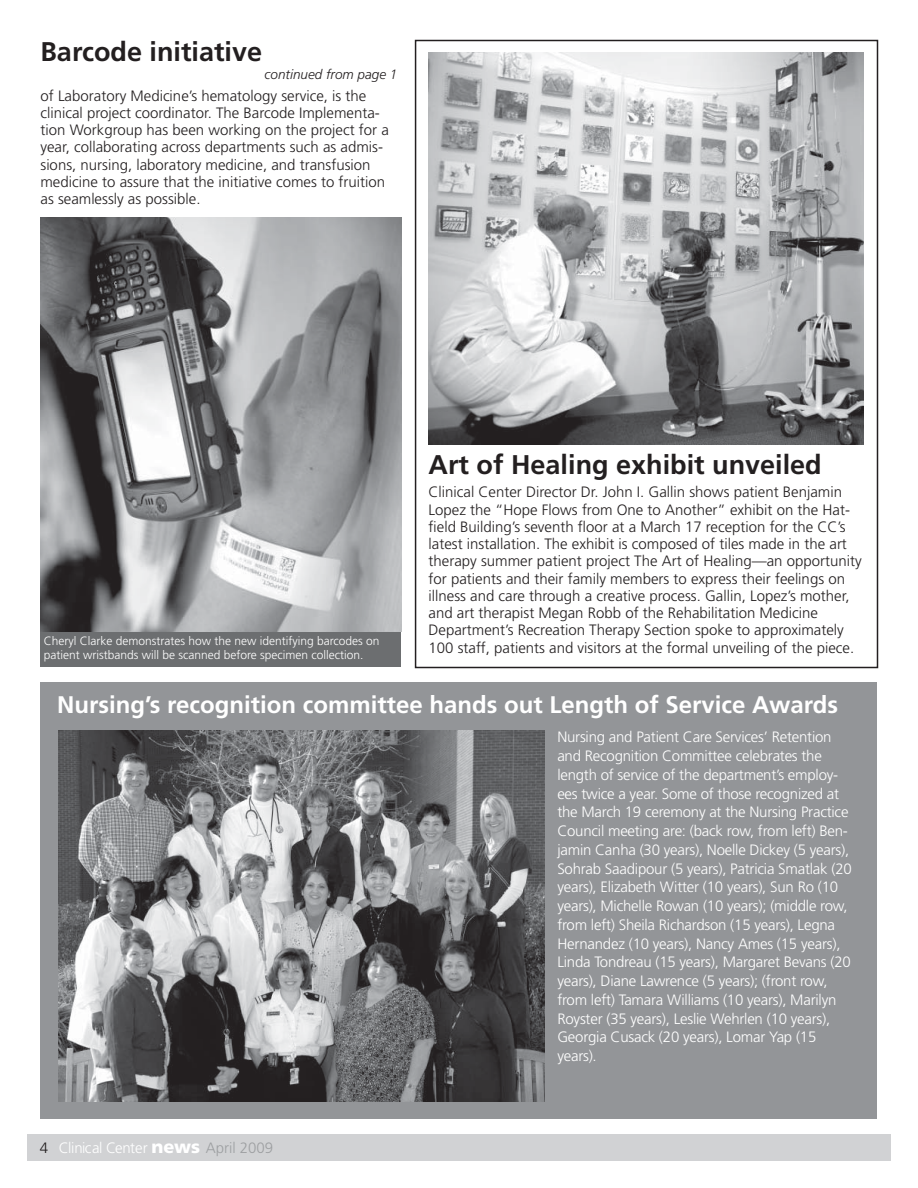
<style>
.page{position:relative;width:918px;height:1188px;background:#fff}
.page>*{position:absolute;margin:0;border:0;box-sizing:border-box;transform-origin:0 0}
.t1{font:700 27px "Frutiger LT Std";color:#231f20}
.t2{font:700 24px "Frutiger LT Std";color:#fff}
.t3{font:300 15px/17.2px "Frutiger LT Std";color:#231f20}
.t4{font:300 15px/18.8px "Frutiger LT Std";letter-spacing:-.015em;color:#fff}
.t5{font:italic 300 13.5px "Frutiger LT Std";color:#231f20}
.t6{font:300 12px/14.4px "Frutiger LT Std";color:#fff}
.s1{color:#231f20}
.s2{font-weight:900;font-size:18px}
.s3{color:#9d9fa1}
</style>
<div class="page">
<div style="left:27px;top:1134px;width:864px;height:27px;background:#d1d2d4"></div>
<div style="left:415px;top:40px;width:463px;height:628px;border:2px solid #231f20"></div>
<img style="left:428px;top:53px;width:436px;height:391px">
<div style="left:40px;top:630px;width:361px;height:37px;background:#6c6e70"></div>
<div style="left:40px;top:682px;width:838px;height:437px;background:#939598"></div>
<img style="left:58px;top:730px;width:486px;height:371px">
<img style="left:40px;top:217px;width:361px;height:414px">
<h1 class="t1" style="left:40px;top:40px;width:223px">Barcode initiative</h1>
<p class="t5" style="left:265px;top:68px;width:134px">continued from page 1</p>
<p class="t3" style="left:40px;top:87px;width:350px">of Laboratory Medicine’s hematology service, is the clinical project coordinator. The Barcode Implementa&shy;tion Workgroup has been working on the project for a year, collaborating across departments such as admis&shy;sions, nursing, laboratory medicine, and transfusion medicine to assure that the initiative comes to fruition as seamlessly as possible.</p>
<h1 class="t1" style="left:429px;top:453px;width:395px">Art of Healing exhibit unveiled</h1>
<p class="t3" style="left:429px;top:484px;width:435px">Clinical Center Director Dr. John I. Gallin shows patient Benjamin Lopez the “Hope Flows from One to Another” exhibit on the Hat&shy;field Building’s seventh floor at a March 17 reception for the CC’s latest installation. The exhibit is composed of tiles made in the art therapy summer patient project The Art of Healing—an opportunity for patients and their family members to express their feelings on illness and care through a creative process. Gallin, Lopez’s mother, and art therapist Megan Robb of the Rehabilitation Medicine Department’s Recreation Therapy Section spoke to approximately 100 staff, patients and visitors at the formal unveiling of the piece.</p>
<p class="t6" style="left:44px;top:634px;width:337px">Cheryl Clarke demonstrates how the new identifying barcodes on patient wristbands will be scanned before specimen collection.</p>
<h2 class="t2" style="left:57px;top:695px;width:783px">Nursing’s recognition committee hands out Length of Service Awards</h2>
<p class="t4" style="left:557px;top:728px;width:296px">Nursing and Patient Care Services’ Retention and Recognition Committee celebrates the length of service of the department’s employ&shy;ees twice a year. Some of those recognized at the March 19 ceremony at the Nursing Practice Council meeting are: (back row, from left) Ben&shy;jamin Canha (30 years), Noelle Dickey (5 years), Sohrab Saadipour (5 years), Patricia Smatlak (20 years), Elizabeth Witter (10 years), Sun Ro (10 years), Michelle Rowan (10 years); (middle row, from left) Sheila Richardson (15 years), Legna Hernandez (10 years), Nancy Ames (15 years), Linda Tondreau (15 years), Margaret Bevans (20 years), Diane Lawrence (5 years); (front row, from left) Tamara Williams (10 years), Marilyn Royster (35 years), Leslie Wehrlen (10 years), Georgia Cusack (20 years), Lomar Yap (15 years).</p>
<p class="t4" style="left:40px;top:1139px;width:235px"><span class="s1">4</span> Clinical Center <span class="s2">news</span> <span class="s3">April 2009</span></p>
</div>
